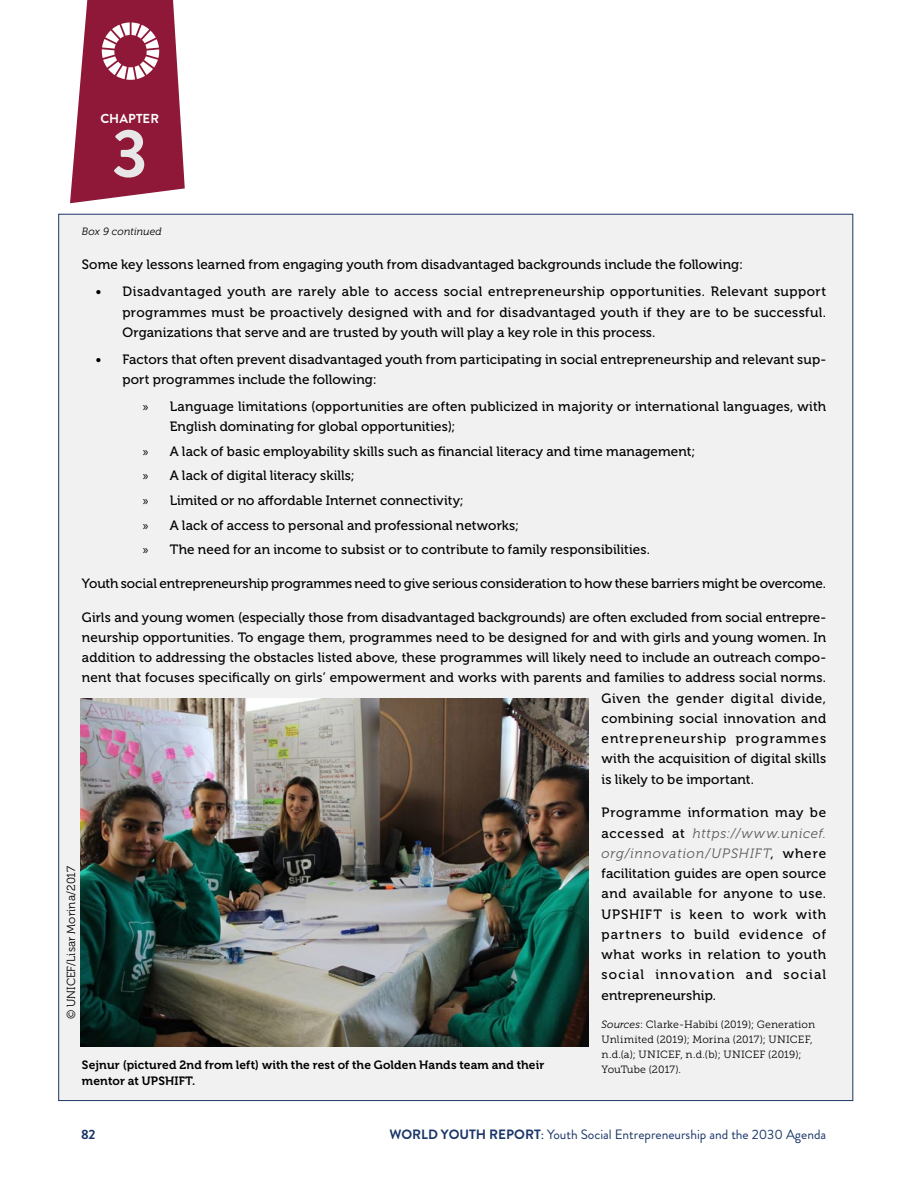
<style>
.page{position:relative;width:918px;height:1188px;background:#fff}
.page>*{position:absolute;margin:0;border:0;box-sizing:border-box;transform-origin:0 0}
.t1{font:700 68.4px "Brandon Grotesque";color:#e7e7e7}
.t2{font:13.5px/20.2px "Museo 500";letter-spacing:.01em;color:#000}
.t3{font:13.5px "Brandon Grotesque";color:#1b3668}
.t4{font:italic 13.5px/20.2px "Museo 300";letter-spacing:.065em;color:#58595b}
.t5{font:13.5px "Museo 500";letter-spacing:.045em;color:#000}
.t6{font:13.5px "Museo 500";letter-spacing:.03em;color:#000}
.t7{font:13.5px "Museo 500";letter-spacing:.075em;color:#000}
.t8{font:13.5px "Museo 500";letter-spacing:.04em;color:#000}
.t9{font:700 13.5px "Brandon Grotesque";color:#1b3668}
.t10{font:700 13.05px "Brandon Grotesque";letter-spacing:.01em;color:#fff}
.t11{font:12px/16.5px "Museo 700";letter-spacing:.01em;color:#000}
.t12{font:11.7px "Museo 300";letter-spacing:.01em;color:#000}
.t13{font:10.5px/15px "Museo Slab 300";letter-spacing:.015em;color:#000}
.t14{font:italic 10.5px "Museo 300";letter-spacing:.015em;color:#000}
.s1{font-family:"Myriad Pro"}
.s2{font-family:"Museo 500";font-style:normal;color:#000}
.s3{font-family:"Museo 300";font-style:italic}
.s4{font-weight:700}
</style>
<div class="page">
<svg style="left:70px;top:0;width:115px;height:203px"></svg>
<div style="left:58px;top:214px;width:795px;height:887px;background:#f1f1f1;border:1px solid #1b3668"></div>
<img style="left:80px;top:698px;width:508px;height:348px">
<p class="t10" style="left:100px;top:109px;width:60px">CHAPTER</p>
<h1 class="t1" style="left:112px;top:106px;width:37px">3</h1>
<p class="t14" style="left:82px;top:225px;width:81px">Box 9 continued</p>
<p class="t2" style="left:82px;top:255px;width:663px">Some key lessons learned from engaging youth from disadvantaged backgrounds include the following:</p>
<p class="t2" style="left:122px;top:282px;width:705px;text-align:justify;text-indent:-27px">• Disadvantaged youth are rarely able to access social entrepreneurship opportunities. Relevant support programmes must be proactively designed with and for disadvantaged youth if they are to be successful.<br>Organizations that serve and are trusted by youth will play a key role in this process.</p>
<p class="t2" style="left:122px;top:349px;width:705px;text-indent:-27px">• Factors that often prevent disadvantaged youth from participating in social entrepreneurship and relevant sup&shy;port programmes include the following:</p>
<p class="t2" style="left:170px;top:397px;width:658px;text-indent:-27px"><span class="s1">»</span> Language limitations (opportunities are often publicized in majority or international languages, with<br>English dominating for global opportunities);</p>
<p class="t2" style="left:143px;top:439px;width:554px;line-height:24.6px"><span class="s1">»</span> A lack of basic employability skills such as financial literacy and time management; <span class="s1">»</span> A lack of digital literacy skills;<br><span class="s1">»</span> Limited or no affordable Internet connectivity;<br><span class="s1">»</span> A lack of access to personal and professional networks;<br><span class="s1">»</span> The need for an income to subsist or to contribute to family responsibilities.</p>
<p class="t2" style="left:82px;top:573px;width:746px">Youth social entrepreneurship programmes need to give serious consideration to how these barriers might be overcome.</p>
<p class="t2" style="left:82px;top:607px;width:746px">Girls and young women (especially those from disadvantaged backgrounds) are often excluded from social entrepre-</p>
<p class="t2" style="left:82px;top:627px;width:746px">neurship opportunities. To engage them, programmes need to be designed for and with girls and young women. In</p>
<p class="t2" style="left:82px;top:648px;width:746px">addition to addressing the obstacles listed above, these programmes will likely need to include an outreach compo-</p>
<p class="t2" style="left:82px;top:668px;width:746px">nent that focuses specifically on girls’ empowerment and works with parents and families to address social norms.</p>
<p class="t5" style="left:602px;top:691px;width:226px">Given the gender digital divide,</p>
<p class="t6" style="left:602px;top:711px;width:226px">combining social innovation and</p>
<p class="t7" style="left:602px;top:731px;width:226px">entrepreneurship programmes</p>
<p class="t2" style="left:602px;top:749px;width:226px">with the acquisition of digital skills</p>
<p class="t2" style="left:602px;top:769px;width:154px">is likely to be important.</p>
<p class="t8" style="left:602px;top:805px;width:226px">Programme information may be</p>
<p class="t4" style="left:602px;top:823px;width:226px"><span class="s2">accessed at</span> https://www.unicef. org/innovation/UPSHIFT<span class="s2">, where</span></p>
<p class="t2" style="left:602px;top:864px;width:226px;text-align:justify">facilitation guides are open source and available for anyone to use.<br>UPSHIFT is keen to work with partners to build evidence of what works in relation to youth social innovation and social entrepreneurship.</p>
<p class="t13" style="left:602px;top:1017px;width:215px"><span class="s3">Sources</span>: Clarke-Habibi (2019); Generation Unlimited (2019); Morina (2017); UNICEF, n.d.(a); UNICEF, n.d.(b); UNICEF (2019); YouTube (2017).</p>
<p class="t12" style="left:65px;top:1019px;width:155px;rotate:-90deg">© UNICEF/Lisar Morina/2017</p>
<p class="t11" style="left:82px;top:1057px;width:464px">Sejnur (pictured 2nd from left) with the rest of the Golden Hands team and their mentor at UPSHIFT.</p>
<p class="t9" style="left:81px;top:1124px;width:16px">82</p>
<p class="t3" style="left:389px;top:1125px;width:438px"><span class="s4">WORLD YOUTH REPORT</span>: Youth Social Entrepreneurship and the 2030 Agenda</p>
</div>
